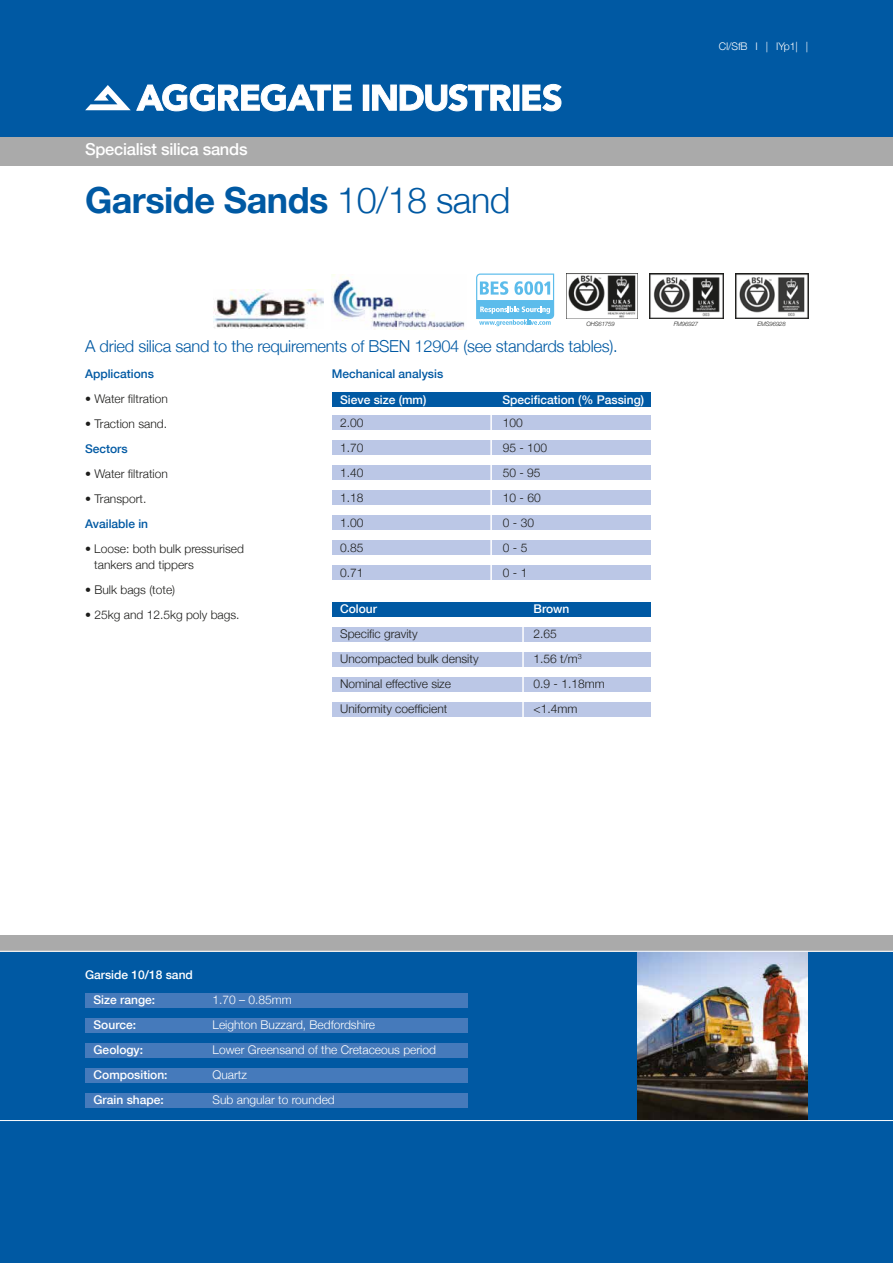
<style>
.page{position:relative;width:893px;height:1263px;background:#fff}
.page>*{position:absolute;margin:0;border:0;box-sizing:border-box;transform-origin:0 0}
.t1{font:700 36px "Helvetica Neue";letter-spacing:-.015em;color:#0059a3}
.t2{font:300 16.5px "Helvetica Neue";letter-spacing:-.015em;color:#0059a3}
.t3{font:500 16.5px "Helvetica Neue";letter-spacing:-.015em;color:#fff}
.t4{font:300 12px "Helvetica Neue";color:#1d1d1b}
.t5{font:500 12px/25px "Helvetica Neue";color:#fff}
.t6{font:300 12px "Helvetica Neue";color:#fff}
.t7{font:500 12px "Helvetica Neue";color:#0059a3}
.t8{font:300 10.5px "Helvetica Neue";letter-spacing:-.015em;color:#fff}
.t9{font:italic 300 6px "Helvetica Neue";letter-spacing:-.02em;color:#1d1d1b}
.s1{font-weight:300}
</style>
<div class="page">
<div style="left:332px;top:415px;width:319px;height:15px;background:#bbc7e6"></div>
<div style="left:332px;top:440px;width:319px;height:15px;background:#bbc7e6"></div>
<div style="left:332px;top:465px;width:319px;height:15px;background:#bbc7e6"></div>
<div style="left:332px;top:490px;width:319px;height:15px;background:#bbc7e6"></div>
<div style="left:332px;top:515px;width:319px;height:15px;background:#bbc7e6"></div>
<div style="left:332px;top:540px;width:319px;height:15px;background:#bbc7e6"></div>
<div style="left:332px;top:565px;width:319px;height:15px;background:#bbc7e6"></div>
<hr style="left:490px;top:391px;width:2px;height:205px;background:#fff">
<div style="left:332px;top:627px;width:319px;height:15px;background:#bbc7e6"></div>
<div style="left:332px;top:652px;width:319px;height:15px;background:#bbc7e6"></div>
<div style="left:332px;top:677px;width:319px;height:15px;background:#bbc7e6"></div>
<div style="left:332px;top:702px;width:319px;height:15px;background:#bbc7e6"></div>
<hr style="left:522px;top:599px;width:2px;height:122px;background:#fff">
<div style="left:0;top:136px;width:893px;height:30px;background:#aaa"></div>
<div style="left:0;top:0;width:893px;height:136px;background:#0059a3"></div>
<div style="left:363px;top:85px;width:6px;height:25px;background:#fff"></div>
<svg style="left:372px;top:84px;width:140px;height:27px"></svg>
<div style="left:513px;top:85px;width:6px;height:25px;background:#fff"></div>
<svg style="left:522px;top:84px;width:40px;height:27px"></svg>
<svg style="left:85px;top:84px;width:267px;height:27px"></svg>
<img style="left:650px;top:274px;width:73px;height:45px">
<img style="left:566px;top:274px;width:72px;height:45px">
<svg style="left:476px;top:274px;width:78px;height:52px"></svg>
<img style="left:735px;top:274px;width:74px;height:45px">
<img style="left:332px;top:275px;width:133px;height:54px">
<img style="left:213px;top:289px;width:110px;height:40px">
<div style="left:332px;top:392px;width:319px;height:15px;background:#0059a3"></div>
<div style="left:332px;top:602px;width:319px;height:15px;background:#0059a3"></div>
<div style="left:0;top:945px;width:893px;height:318px;background:#0059a3"></div>
<div style="left:0;top:935px;width:893px;height:16px;background:#aaa"></div>
<img style="left:638px;top:952px;width:170px;height:168px">
<hr style="left:0;top:951px;width:893px;height:1px;background:#fff">
<hr style="left:0;top:1120px;width:893px;height:1px;background:#fff">
<div style="left:85px;top:993px;width:383px;height:15px;background:#457abb"></div>
<div style="left:85px;top:1018px;width:383px;height:15px;background:#457abb"></div>
<div style="left:85px;top:1043px;width:383px;height:15px;background:#457abb"></div>
<div style="left:85px;top:1068px;width:383px;height:15px;background:#457abb"></div>
<div style="left:85px;top:1093px;width:383px;height:15px;background:#457abb"></div>
<h2 class="t3" style="left:85px;top:136px;width:164px">Specialist silica sands</h2>
<h1 class="t1" style="left:85px;top:172px;width:427px">Garside Sands <span class="s1">10/18 sand</span></h1>
<p class="t8" style="left:719px;top:38px;width:91px">CI/SfB I | IYp1| |</p>
<p class="t9" style="left:586px;top:319px;width:30px">OHS61759</p>
<p class="t9" style="left:674px;top:319px;width:26px">FM96927</p>
<p class="t9" style="left:758px;top:319px;width:30px">EMS96928</p>
<h2 class="t2" style="left:85px;top:333px;width:534px">A dried silica sand to the requirements of BSEN 12904 (see standards tables).</h2>
<p class="t7" style="left:85px;top:364px;width:70px">Applications</p>
<p class="t7" style="left:332px;top:364px;width:113px">Mechanical analysis</p>
<p class="t4" style="left:85px;top:389px;width:84px">• Water filtration</p>
<p class="t5" style="left:340px;top:387px;width:88px">Sieve size (mm)</p>
<p class="t5" style="left:502px;top:387px;width:143px">Specification (% Passing)</p>
<p class="t4" style="left:85px;top:414px;width:84px">• Traction sand.</p>
<p class="t4" style="left:340px;top:413px;width:25px">2.00</p>
<p class="t4" style="left:503px;top:413px;width:22px">100</p>
<p class="t7" style="left:85px;top:439px;width:44px">Sectors</p>
<p class="t4" style="left:340px;top:438px;width:25px">1.70</p>
<p class="t4" style="left:503px;top:438px;width:46px">95 - 100</p>
<p class="t4" style="left:85px;top:464px;width:84px">• Water filtration</p>
<p class="t4" style="left:340px;top:463px;width:25px">1.40</p>
<p class="t4" style="left:503px;top:463px;width:39px">50 - 95</p>
<p class="t4" style="left:85px;top:489px;width:63px">• Transport.</p>
<p class="t4" style="left:340px;top:488px;width:25px">1.18</p>
<p class="t4" style="left:503px;top:488px;width:39px">10 - 60</p>
<p class="t7" style="left:85px;top:514px;width:65px">Available in</p>
<p class="t4" style="left:340px;top:513px;width:25px">1.00</p>
<p class="t4" style="left:503px;top:513px;width:33px">0 - 30</p>
<p class="t4" style="left:85px;top:539px;width:160px">• Loose: both bulk pressurised</p>
<p class="t4" style="left:340px;top:538px;width:25px">0.85</p>
<p class="t4" style="left:503px;top:538px;width:26px">0 - 5</p>
<p class="t4" style="left:94px;top:555px;width:101px">tankers and tippers</p>
<p class="t4" style="left:340px;top:563px;width:25px">0.71</p>
<p class="t4" style="left:503px;top:563px;width:26px">0 - 1</p>
<p class="t4" style="left:85px;top:580px;width:92px">• Bulk bags (tote)</p>
<p class="t4" style="left:85px;top:605px;width:156px">• 25kg and 12.5kg poly bags.</p>
<p class="t5" style="left:340px;top:596px;width:38px">Colour</p>
<p class="t5" style="left:534px;top:596px;width:37px">Brown</p>
<p class="t4" style="left:340px;top:624px;width:79px">Specific gravity</p>
<p class="t4" style="left:534px;top:624px;width:25px">2.65</p>
<p class="t4" style="left:340px;top:649px;width:140px">Uncompacted bulk density</p>
<p class="t4" style="left:534px;top:649px;width:50px">1.56 t/m<sup>3</sup></p>
<p class="t4" style="left:340px;top:674px;width:112px">Nominal effective size</p>
<p class="t4" style="left:534px;top:674px;width:73px">0.9 - 1.18mm</p>
<p class="t4" style="left:340px;top:699px;width:109px">Uniformity coefficient</p>
<p class="t4" style="left:534px;top:699px;width:45px">&lt;1.4mm</p>
<p class="t5" style="left:94px;top:962px;width:101px;text-indent:-9px">Garside 10/18 sand<br>Size range:</p>
<p class="t6" style="left:213px;top:990px;width:81px">1.70 – 0.85mm</p>
<p class="t5" style="left:94px;top:1012px;width:44px">Source:</p>
<p class="t6" style="left:213px;top:1015px;width:164px">Leighton Buzzard, Bedfordshire</p>
<p class="t5" style="left:94px;top:1037px;width:51px">Geology:</p>
<p class="t6" style="left:213px;top:1040px;width:225px">Lower Greensand of the Cretaceous period</p>
<p class="t5" style="left:94px;top:1062px;width:76px">Composition:</p>
<p class="t6" style="left:213px;top:1065px;width:36px">Quartz</p>
<p class="t5" style="left:94px;top:1087px;width:72px">Grain shape:</p>
<p class="t6" style="left:213px;top:1090px;width:124px">Sub angular to rounded</p>
</div>
